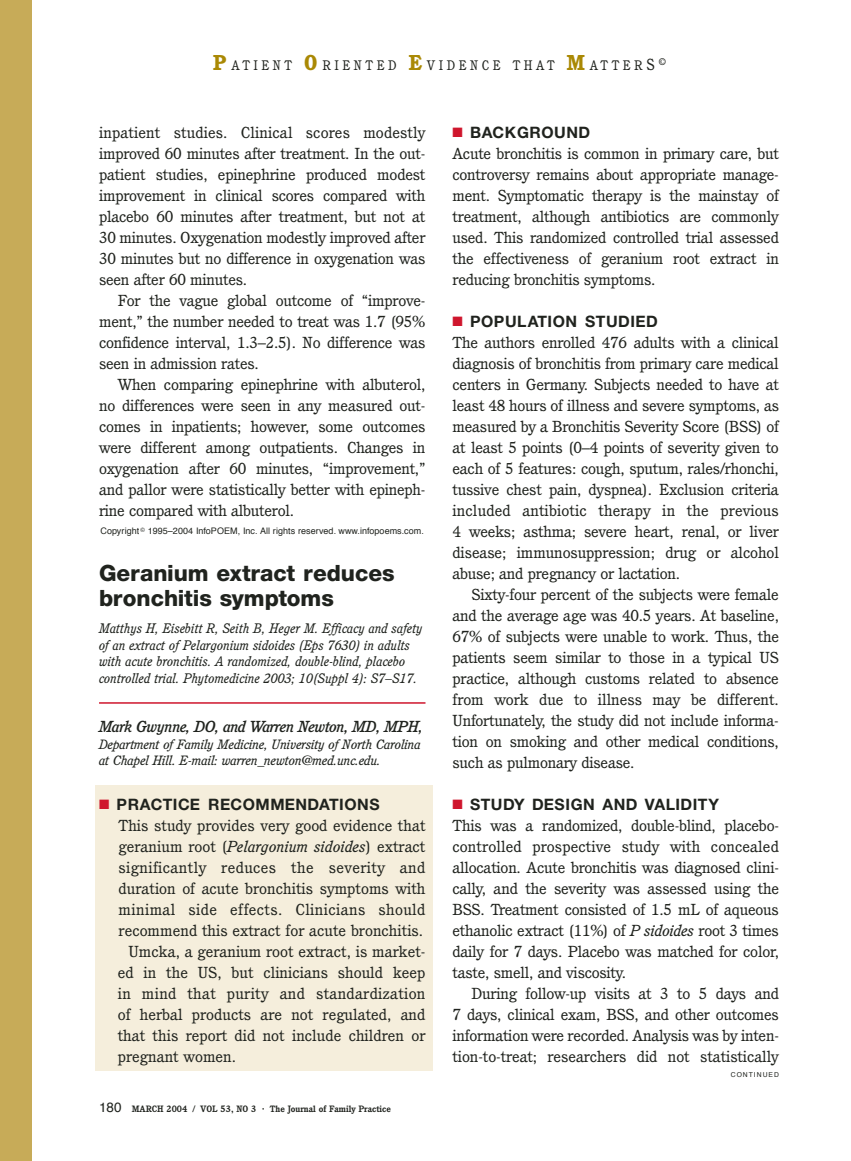
<style>
.page{position:relative;width:851px;height:1161px;background:#fff}
.page>*{position:absolute;margin:0;border:0;box-sizing:border-box;transform-origin:0 0}
.t1{font:800 22.5px/25.5px "Helvetica Neue";color:#20231e}
.t2{font:700 15.75px "Helvetica Neue";letter-spacing:.03em;color:#20231e}
.t3{font:15.6px/21px "Cushing";letter-spacing:-.005em;color:#20231e;text-align:justify;scale:1.06 1}
.t4{font:15.6px "Cushing";letter-spacing:.02em;color:#20231e;scale:1.06 1}
.t5{font:italic 500 15.6px "Cushing";letter-spacing:-.03em;color:#20231e;scale:1.06 1}
.t6{font:15.6px "Cushing";letter-spacing:.015em;color:#20231e;scale:1.06 1}
.t7{font:italic 13.5px/16.5px "Cushing";color:#20231e}
.t8{font:13.5px "Cushing";letter-spacing:.275em;color:#20231e;scale:.95 1}
.t9{font:italic 13.2px/16.5px "Cushing";letter-spacing:-.015em;color:#20231e;scale:1.06 1}
.t10{font:9px "Helvetica";letter-spacing:.005em;color:#20231e}
.t11{font:700 9px "Cushing";color:#20231e}
.t12{font:6.75px "Helvetica";letter-spacing:.15em;color:#20231e}
.s1{font-weight:800;font-size:21px;color:#aa8905}
.s2{font-size:15.75px}
.s3{color:#cf162d}
.s4{font-style:italic}
.s5{font-family:"Helvetica";font-weight:400;font-size:13.5px}
.s6{font-size:10.5px}
</style>
<div class="page">
<div style="left:0;top:0;width:32px;height:1161px;background:#c7ab58"></div>
<div style="left:95px;top:786px;width:338px;height:285px;background:#f5eedc"></div>
<hr style="left:99px;top:702px;width:326px;height:2px;background:#cf162d">
<p class="t8" style="left:213px;top:60px;width:478px"><span class="s1">P</span>ATIENT <span class="s1">O</span>RIENTED <span class="s1">E</span>VIDENCE THAT <span class="s1">M</span>ATTER<span class="s2">S</span> <sup>©</sup></p>
<p class="t3" style="left:99px;top:123px;width:309px">inpatient studies. Clinical scores modestly improved 60 minutes after treatment. In the out&shy;patient studies, epinephrine produced modest improvement in clinical scores compared with placebo 60 minutes after treatment, but not at 30 minutes. Oxygenation modestly improved after 30 minutes but no difference in oxygenation was seen after 60 minutes.</p>
<p class="t3" style="left:99px;top:291px;width:309px;text-indent:19px">For the vague global outcome of “improve&shy;ment,” the number needed to treat was 1.7 (95% confidence interval, 1.3–2.5). No difference was seen in admission rates.</p>
<p class="t3" style="left:99px;top:375px;width:309px;text-indent:19px">When comparing epinephrine with albuterol, no differences were seen in any measured out&shy;comes in inpatients; however, some outcomes were different among outpatients. Changes in oxygenation after 60 minutes, “improvement,” and pallor were statistically better with epineph&shy;rine compared with albuterol.</p>
<p class="t10" style="left:101px;top:527px;width:325px">Copyright <sup>©</sup> 1995–2004 InfoPOEM, Inc. All rights reserved. www.infopoems.com.</p>
<h1 class="t1" style="left:99px;top:562px;width:297px">Geranium extract reduces bronchitis symptoms</h1>
<p class="t7" style="left:99px;top:621px;width:325px">Matthys H, Eisebitt R, Seith B, Heger M. Efficacy and safety of an extract of Pelargonium sidoides (Eps 7630) in adults with acute bronchitis. A randomized, double-blind, placebo controlled trial. Phytomedicine 2003; 10(Suppl 4): S7–S17.</p>
<p class="t5" style="left:99px;top:721px;width:307px">Mark Gwynne, DO, and Warren Newton, MD, MPH,</p>
<p class="t9" style="left:99px;top:737px;width:305px">Department of Family Medicine, University of North Carolina at Chapel Hill. E-mail: warren_newton@med.unc.edu.</p>
<p class="t2" style="left:99px;top:799px;width:282px"><span class="s3">■</span> PRACTICE RECOMMENDATIONS</p>
<p class="t3" style="left:118px;top:816px;width:291px">This study provides very good evidence that</p>
<p class="t3" style="left:118px;top:837px;width:291px">geranium root (<span class="s4">Pelargonium sidoides</span>) extract</p>
<p class="t4" style="left:118px;top:861px;width:291px">significantly reduces the severity and</p>
<p class="t3" style="left:118px;top:879px;width:291px">duration of acute bronchitis symptoms with</p>
<p class="t4" style="left:118px;top:903px;width:291px">minimal side effects. Clinicians should</p>
<p class="t3" style="left:118px;top:921px;width:289px">recommend this extract for acute bronchitis.</p>
<p class="t3" style="left:128px;top:942px;width:281px">Umcka, a geranium root extract, is market-</p>
<p class="t3" style="left:118px;top:963px;width:292px">ed in the US, but clinicians should keep</p>
<p class="t6" style="left:118px;top:987px;width:292px">in mind that purity and standardization</p>
<p class="t3" style="left:118px;top:1005px;width:292px">of herbal products are not regulated, and</p>
<p class="t3" style="left:118px;top:1026px;width:292px">that this report did not include children or</p>
<p class="t3" style="left:118px;top:1047px;width:113px">pregnant women.</p>
<p class="t11" style="left:99px;top:1106px;width:293px"><span class="s5">180</span> MARCH 2004 / VOL 53, NO 3 <span class="s6">·</span> The Journal of Family Practice</p>
<p class="t2" style="left:452px;top:127px;width:139px"><span class="s3">■</span> BACKGROUND</p>
<p class="t3" style="left:452px;top:144px;width:309px">Acute bronchitis is common in primary care, but controversy remains about appropriate manage&shy;ment. Symptomatic therapy is the mainstay of treatment, although antibiotics are commonly used. This randomized controlled trial assessed the effectiveness of geranium root extract in reducing bronchitis symptoms.</p>
<p class="t2" style="left:452px;top:316px;width:207px"><span class="s3">■</span> POPULATION STUDIED</p>
<p class="t3" style="left:452px;top:333px;width:309px">The authors enrolled 476 adults with a clinical diagnosis of bronchitis from primary care medical centers in Germany. Subjects needed to have at least 48 hours of illness and severe symptoms, as measured by a Bronchitis Severity Score (BSS) of at least 5 points (0–4 points of severity given to each of 5 features: cough, sputum, rales/rhonchi, tussive chest pain, dyspnea). Exclusion criteria included antibiotic therapy in the previous 4 weeks; asthma; severe heart, renal, or liver disease; immunosuppression; drug or alcohol abuse; and pregnancy or lactation.</p>
<p class="t3" style="left:452px;top:585px;width:309px;text-indent:19px">Sixty-four percent of the subjects were female and the average age was 40.5 years. At baseline, 67% of subjects were unable to work. Thus, the patients seem similar to those in a typical US practice, although customs related to absence from work due to illness may be different.<br>Unfortunately, the study did not include informa&shy;tion on smoking and other medical conditions, such as pulmonary disease.</p>
<p class="t2" style="left:452px;top:799px;width:268px"><span class="s3">■</span> STUDY DESIGN AND VALIDITY</p>
<p class="t3" style="left:452px;top:816px;width:309px">This was a randomized, double-blind, placebo&shy;controlled prospective study with concealed allocation. Acute bronchitis was diagnosed clini&shy;cally, and the severity was assessed using the BSS. Treatment consisted of 1.5 mL of aqueous ethanolic extract (11%) of <span class="s4">P sidoides</span> root 3 times daily for 7 days. Placebo was matched for color, taste, smell, and viscosity.</p>
<p class="t3" style="left:452px;top:984px;width:309px;text-indent:19px">During follow-up visits at 3 to 5 days and 7 days, clinical exam, BSS, and other outcomes information were recorded. Analysis was by inten&shy;tion-to-treat; researchers did not statistically</p>
<p class="t12" style="left:730px;top:1072px;width:50px">CONTINUED</p>
</div>
